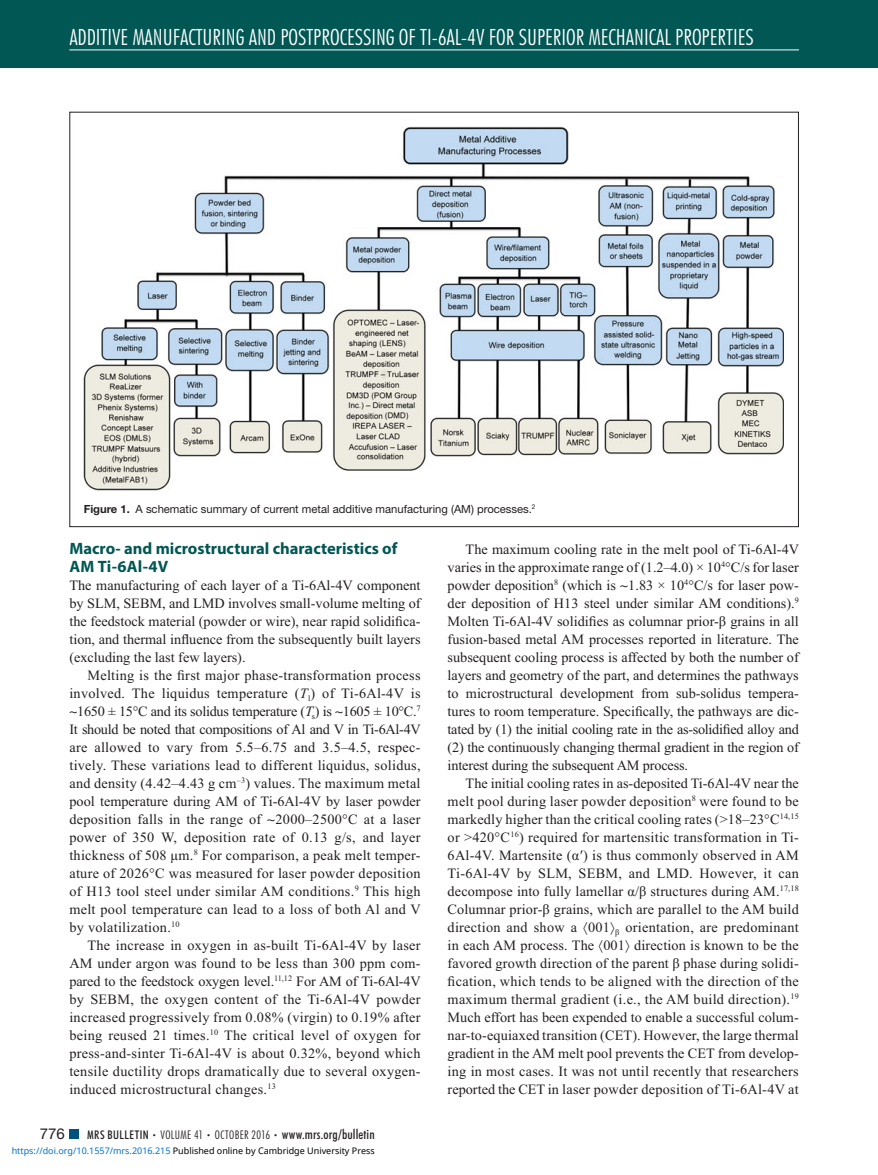
<style>
.page{position:relative;width:878px;height:1175px;background:#fff}
.page>*{position:absolute;margin:0;border:0;box-sizing:border-box;transform-origin:0 0}
.t1{font:300 condensed 22.5px "Futura BT";color:#fff}
.t2{font:700 16.5px/18px "Myriad Pro";color:#005754}
.t3{font:15px "Helvetica Neue LT Std";color:#231f20}
.t4{font:14.25px/18px "Times New Roman";letter-spacing:.02em;color:#231f20;text-align:justify}
.t5{font:500 condensed 13.5px "Futura BT";letter-spacing:.01em;color:#231f20}
.t6{font:11.25px "Helvetica Neue LT Std";color:#231f20}
.t7{font:9px "Noto Sans";color:#000}
.s1{font-weight:700}
.s2{font-style:italic}
.s3{font-family:"Tn Q"}
.s4{font-size:12px}
.s5{font-weight:300;font-size:7.5px}
.s6{font-weight:300;font-size:12px}
.s7{color:#0172cf}
</style>
<div class="page">
<div style="left:0;top:0;width:878px;height:68px;background:#005754"></div>
<hr style="left:69px;top:50px;width:730px;height:1px;background:#fff">
<div style="left:69px;top:1130px;width:9px;height:8px;background:#005080"></div>
<img style="left:84px;top:126px;width:699px;height:364px">
<h1 class="t1" style="left:69px;top:29px;width:685px">ADDITIVE MANUFACTURING AND POSTPROCESSING OF TI-6AL-4V FOR SUPERIOR MECHANICAL PROPERTIES</h1>
<p class="t6" style="left:84px;top:505px;width:453px"><span class="s1">Figure 1.</span> A schematic summary of current metal additive manufacturing (AM) processes. <sup>2</sup></p>
<p class="t2" style="left:69px;top:541px;width:329px">Macro- and microstructural characteristics of<br>AM Ti-6Al-4V</p>
<p class="t4" style="left:69px;top:577px;width:353px">The manufacturing of each layer of a Ti-6Al-4V component by SLM, SEBM, and LMD involves small-volume melting of the feedstock material (powder or wire), near rapid solidifica&shy;tion, and thermal influence from the subsequently built layers (excluding the last few layers).</p>
<p class="t4" style="left:69px;top:667px;width:353px;text-indent:18px">Melting is the first major phase-transformation process involved. The liquidus temperature ( <span class="s2">T</span><sub>l</sub> ) of Ti-6Al-4V is <span class="s3">∼</span> 1650 ± 15°C and its solidus temperature ( <span class="s2">T</span><sub>s</sub> ) is <span class="s3">∼</span> 1605 ± 10°C. <sup>7<br></sup>It should be noted that compositions of Al and V in Ti-6Al-4V are allowed to vary from 5.5–6.75 and 3.5–4.5, respec&shy;tively. These variations lead to different liquidus, solidus, and density (4.42–4.43 g cm <sup>–3</sup> ) values. The maximum metal pool temperature during AM of Ti-6Al-4V by laser powder deposition falls in the range of <span class="s3">∼</span> 2000–2500°C at a laser power of 350 W, deposition rate of 0.13 g/s, and layer thickness of 508 μ m. <sup>8</sup> For comparison, a peak melt temper&shy;ature of 2026°C was measured for laser powder deposition of H13 tool steel under similar AM conditions. <sup>9</sup> This high melt pool temperature can lead to a loss of both Al and V by volatilization. <sup>10</sup></p>
<p class="t4" style="left:69px;top:937px;width:353px;text-indent:18px">The increase in oxygen in as-built Ti-6Al-4V by laser AM under argon was found to be less than 300 ppm com&shy;pared to the feedstock oxygen level. <sup>11</sup> <sup>,</sup> <sup>12</sup> For AM of Ti-6Al-4V by SEBM, the oxygen content of the Ti-6Al-4V powder increased progressively from 0.08% (virgin) to 0.19% after being reused 21 times. <sup>10</sup> The critical level of oxygen for press-and-sinter Ti-6Al-4V is about 0.32%, beyond which tensile ductility drops dramatically due to several oxygen&shy;induced microstructural changes. <sup>13</sup></p>
<p class="t3" style="left:40px;top:1128px;width:27px">776</p>
<p class="t5" style="left:87px;top:1129px;width:289px"><span class="s4">MRS BULLETIN</span> <span class="s5">•</span> <span class="s6">VOLUME 41</span> <span class="s5">•</span> <span class="s6">OCTOBER 2016</span> <span class="s5">•</span> www.mrs.org/bulletin</p>
<p class="t7" style="left:12px;top:1143px;width:364px"><span class="s7">https://doi.org/10.1557/mrs.2016.215</span> Published online by Cambridge University Press</p>
<p class="t4" style="left:447px;top:541px;width:353px;text-indent:18px">The maximum cooling rate in the melt pool of Ti-6Al-4V varies in the approximate range of (1.2–4.0) × 10 <sup>4</sup> °C/s for laser powder deposition <sup>8</sup> (which is <span class="s3">∼</span> 1.83 × 10 <sup>4</sup> °C/s for laser pow&shy;der deposition of H13 steel under similar AM conditions). <sup>9<br></sup>Molten Ti-6Al-4V solidifies as columnar prior- β grains in all fusion-based metal AM processes reported in literature. The subsequent cooling process is affected by both the number of layers and geometry of the part, and determines the pathways to microstructural development from sub-solidus tempera&shy;tures to room temperature. Specifically, the pathways are dic&shy;tated by (1) the initial cooling rate in the as-solidified alloy and (2) the continuously changing thermal gradient in the region of interest during the subsequent AM process.</p>
<p class="t4" style="left:447px;top:775px;width:353px;text-indent:18px">The initial cooling rates in as-deposited Ti-6Al-4V near the melt pool during laser powder deposition <sup>8</sup> were found to be markedly higher than the critical cooling rates (&gt;18–23°C <sup>14</sup> <sup>,</sup> <sup>15 </sup>or &gt;420°C <sup>16</sup> ) required for martensitic transformation in Ti-6Al-4V. Martensite ( α ′ ) is thus commonly observed in AM Ti-6Al-4V by SLM, SEBM, and LMD. However, it can decompose into fully lamellar α / β structures during AM. <sup>17</sup> <sup>,</sup> <sup>18<br></sup>Columnar prior- β grains, which are parallel to the AM build direction and show a 〈001〉 <sub>β</sub> orientation, are predominant in each AM process. The 〈001〉 direction is known to be the favored growth direction of the parent β phase during solidi&shy;fication, which tends to be aligned with the direction of the maximum thermal gradient (i.e., the AM build direction). <sup>19<br></sup>Much effort has been expended to enable a successful colum&shy;nar-to-equiaxed transition (CET). However, the large thermal gradient in the AM melt pool prevents the CET from develop&shy;ing in most cases. It was not until recently that researchers reported the CET in laser powder deposition of Ti-6Al-4V at</p>
</div>
